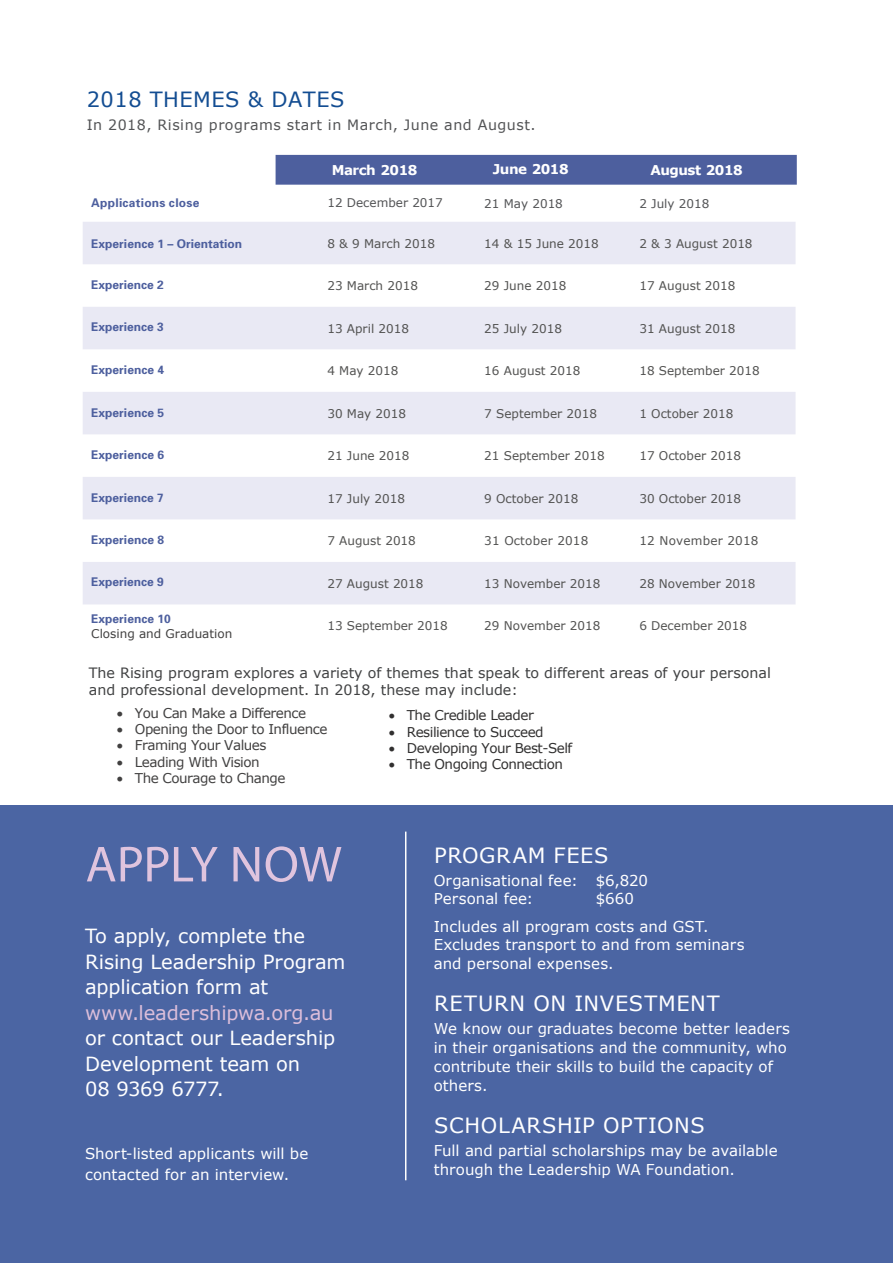
<style>
.page{position:relative;width:893px;height:1263px;background:#fff}
.page>*{position:absolute;margin:0;border:0;box-sizing:border-box;transform-origin:0 0}
._1__Header__L1{font:51px "Myriad Pro";letter-spacing:-.005em;color:#e0c4de}
._2__Subheader__L2{font:21px "Verdana";letter-spacing:.03em;color:#fff}
._2__Subheader__L2-2{font:21px "Verdana";letter-spacing:.025em;color:#134d92}
._4__Intro_Copy{font:19.5px/25.5px "Verdana";letter-spacing:-.005em;color:#fff}
._5__Body_Copy_rev{font:15px/18.8px "Verdana";letter-spacing:.005em;color:#fff}
.t1{font:14.25px/17.1px "Verdana";color:#414243}
._2__Subheader__L2-3{font:14.25px "Verdana";letter-spacing:.035em;color:#535456}
.t2{font:13.5px "Verdana";letter-spacing:-.035em;color:#414040}
.t3{font:13.5px "Verdana";letter-spacing:-.035em;color:#313030}
.t4{font:700 13.5px "Verdana";letter-spacing:-.035em;color:#fff}
.t5{font:12px "Verdana";color:#525251}
.t6{font:700 12px "Univers";color:#4d5f9e}
.t7{font:12px "Verdana";color:#535456}
.t8{font:12px "Verdana";color:#414040}
.t9{font:700 12px "Univers";letter-spacing:.025em;color:#4d5f9e}
.s1{color:#dcbeda}
</style>
<div class="page">
<div style="left:0;top:805px;width:893px;height:458px;background:#4b65a3"></div>
<hr style="left:405px;top:831px;width:1px;height:349px;background:#fff">
<div style="left:276px;top:155px;width:521px;height:30px;background:#4d5f9e"></div>
<svg style="left:83px;top:222px;width:713px;height:383px;fill:#e9e9f4"></svg>
<h2 class="_2__Subheader__L2-2" style="left:87px;top:84px;width:259px">2018 THEMES &amp; DATES</h2>
<h2 class="_2__Subheader__L2-3" style="left:87px;top:115px;width:450px">In 2018, Rising programs start in March, June and August.</h2>
<p class="t4" style="left:332px;top:160px;width:87px">March 2018</p>
<p class="t4" style="left:493px;top:160px;width:77px">June 2018</p>
<p class="t9" style="left:91px;top:195px;width:110px">Applications close</p>
<p class="t7" style="left:327px;top:194px;width:117px">12 December 2017</p>
<p class="t7" style="left:484px;top:195px;width:80px">21 May 2018</p>
<p class="t6" style="left:91px;top:236px;width:152px">Experience 1 – Orientation</p>
<p class="t5" style="left:327px;top:235px;width:109px">8 &amp; 9 March 2018</p>
<p class="t5" style="left:484px;top:235px;width:116px">14 &amp; 15 June 2018</p>
<p class="t6" style="left:91px;top:277px;width:74px">Experience 2</p>
<p class="t5" style="left:327px;top:278px;width:92px">23 March 2018</p>
<p class="t5" style="left:484px;top:278px;width:84px">29 June 2018</p>
<p class="t6" style="left:91px;top:319px;width:74px">Experience 3</p>
<p class="t5" style="left:327px;top:320px;width:83px">13 April 2018</p>
<p class="t5" style="left:484px;top:320px;width:79px">25 July 2018</p>
<p class="t6" style="left:91px;top:362px;width:74px">Experience 4</p>
<p class="t5" style="left:327px;top:363px;width:73px">4 May 2018</p>
<p class="t5" style="left:484px;top:363px;width:98px">16 August 2018</p>
<p class="t6" style="left:91px;top:405px;width:74px">Experience 5</p>
<p class="t5" style="left:327px;top:405px;width:80px">30 May 2018</p>
<p class="t5" style="left:484px;top:405px;width:114px">7 September 2018</p>
<p class="t6" style="left:91px;top:447px;width:74px">Experience 6</p>
<p class="t5" style="left:327px;top:448px;width:84px">21 June 2018</p>
<p class="t5" style="left:484px;top:448px;width:122px">21 September 2018</p>
<p class="t6" style="left:91px;top:490px;width:74px">Experience 7</p>
<p class="t5" style="left:327px;top:490px;width:79px">17 July 2018</p>
<p class="t5" style="left:484px;top:490px;width:96px">9 October 2018</p>
<p class="t6" style="left:91px;top:532px;width:74px">Experience 8</p>
<p class="t5" style="left:327px;top:533px;width:90px">7 August 2018</p>
<p class="t5" style="left:484px;top:533px;width:106px">31 October 2018</p>
<p class="t6" style="left:91px;top:574px;width:74px">Experience 9</p>
<p class="t5" style="left:327px;top:575px;width:98px">27 August 2018</p>
<p class="t5" style="left:484px;top:575px;width:118px">13 November 2018</p>
<p class="t6" style="left:91px;top:611px;width:81px">Experience 10</p>
<p class="t8" style="left:91px;top:626px;width:143px">Closing and Graduation</p>
<p class="t5" style="left:327px;top:618px;width:122px">13 September 2018</p>
<p class="t5" style="left:484px;top:618px;width:118px">29 November 2018</p>
<p class="t4" style="left:650px;top:160px;width:94px">August 2018</p>
<p class="t7" style="left:639px;top:195px;width:72px">2 July 2018</p>
<p class="t5" style="left:639px;top:235px;width:115px">2 &amp; 3 August 2018</p>
<p class="t5" style="left:639px;top:278px;width:98px">17 August 2018</p>
<p class="t5" style="left:639px;top:320px;width:98px">31 August 2018</p>
<p class="t5" style="left:639px;top:363px;width:122px">18 September 2018</p>
<p class="t5" style="left:639px;top:405px;width:96px">1 October 2018</p>
<p class="t5" style="left:639px;top:448px;width:103px">17 October 2018</p>
<p class="t5" style="left:639px;top:490px;width:103px">30 October 2018</p>
<p class="t5" style="left:639px;top:533px;width:121px">12 November 2018</p>
<p class="t5" style="left:639px;top:575px;width:118px">28 November 2018</p>
<p class="t5" style="left:639px;top:618px;width:109px">6 December 2018</p>
<p class="t1" style="left:89px;top:664px;width:684px">The Rising program explores a variety of themes that speak to different areas of your personal and professional development. In 2018, these may include:</p>
<p class="t3" style="left:389px;top:707px;width:147px">• The Credible Leader</p>
<p class="t3" style="left:389px;top:723px;width:156px">• Resilience to Succeed</p>
<p class="t3" style="left:389px;top:739px;width:185px">• Developing Your Best-Self</p>
<p class="t3" style="left:389px;top:755px;width:176px">• The Ongoing Connection</p>
<p class="t2" style="left:117px;top:704px;width:191px">• You Can Make a Difference</p>
<p class="t2" style="left:117px;top:721px;width:212px">• Opening the Door to Influence</p>
<p class="t2" style="left:117px;top:737px;width:151px">• Framing Your Values</p>
<p class="t2" style="left:117px;top:753px;width:144px">• Leading With Vision</p>
<p class="t2" style="left:117px;top:769px;width:170px">• The Courage to Change</p>
<h1 class="_1__Header__L1" style="left:86px;top:833px;width:258px">APPLY NOW</h1>
<p class="_4__Intro_Copy" style="left:85px;top:923px;width:262px">To apply, complete the<br>Rising Leadership Program application form at <span class="s1">www.leadershipwa.org.au </span>or contact our Leadership<br>Development team on<br>08 9369 6777.</p>
<p class="_5__Body_Copy_rev" style="left:85px;top:1143px;width:225px;line-height:21px">Short-listed applicants will be contacted for an interview.</p>
<h2 class="_2__Subheader__L2" style="left:434px;top:840px;width:176px">PROGRAM FEES</h2>
<p class="_5__Body_Copy_rev" style="left:434px;top:870px;width:216px">Organisational fee: $6,820<br>Personal fee:</p>
<p class="_5__Body_Copy_rev" style="left:596px;top:889px;width:40px">$660</p>
<p class="_5__Body_Copy_rev" style="left:434px;top:916px;width:312px">Includes all program costs and GST.<br>Excludes transport to and from seminars and personal expenses.</p>
<h2 class="_2__Subheader__L2" style="left:434px;top:989px;width:287px">RETURN ON INVESTMENT</h2>
<p class="_5__Body_Copy_rev" style="left:434px;top:1019px;width:358px">We know our graduates become better leaders in their organisations and the community, who contribute their skills to build the capacity of others.</p>
<h2 class="_2__Subheader__L2" style="left:434px;top:1111px;width:272px">SCHOLARSHIP OPTIONS</h2>
<p class="_5__Body_Copy_rev" style="left:434px;top:1141px;width:345px">Full and partial scholarships may be available through the Leadership WA Foundation.</p>
</div>
